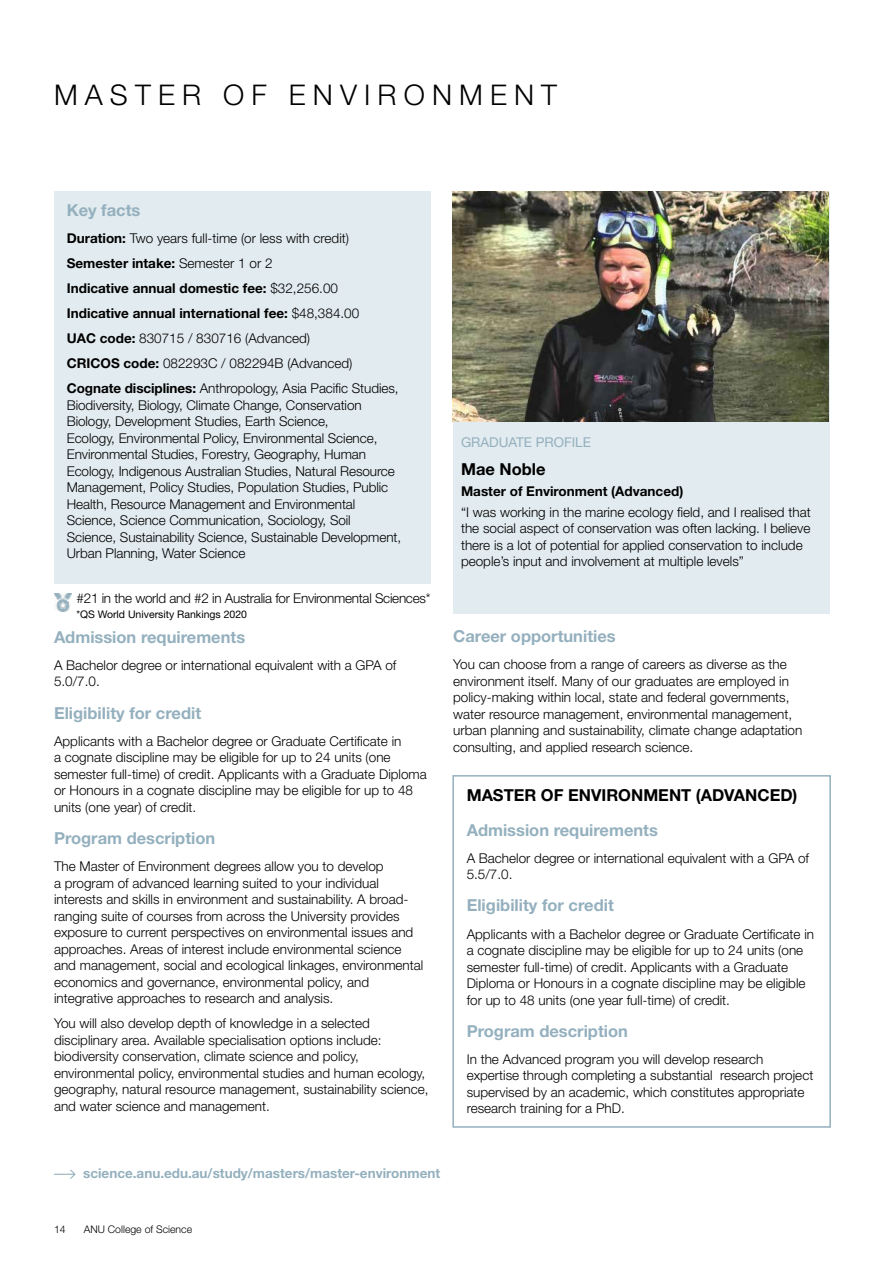
<style>
.page{position:relative;width:893px;height:1263px;background:#fff}
.page>*{position:absolute;margin:0;border:0;box-sizing:border-box;transform-origin:0 0}
.t1{font:300 28.5px "Helvetica Neue LT Std";letter-spacing:.25em;color:#000}
.t2{font:700 16.5px "Helvetica Neue LT Std";color:#94b0be}
.t3{font:700 16.5px "Helvetica Neue LT Std";color:#000}
.t4{font:300 13.5px/16.5px "Helvetica Neue LT Std";color:#000}
.t5{font:300 13.5px "Helvetica Neue LT Std";letter-spacing:-.02em;color:#000}
.t6{font:700 13.5px "Helvetica Neue LT Std";color:#94b0be}
.t7{font:700 13.5px "Helvetica Neue LT Std";color:#000}
.t8{font:13.5px "Helvetica Neue LT Std";color:#94b0be}
.t9{font:10.5px "Helvetica Neue LT Std";color:#000}
.t10{font:300 10.5px "Helvetica Neue LT Std";color:#000}
.s1{font-weight:700}
</style>
<div class="page">
<svg style="left:54px;top:1170px;width:22px;height:9px"></svg>
<div style="left:452px;top:775px;width:379px;height:353px;border:2px solid #94b0be"></div>
<div style="left:54px;top:191px;width:377px;height:393px;background:#e2ebef"></div>
<div style="left:453px;top:191px;width:376px;height:422px;background:#e2ebef"></div>
<img style="left:453px;top:191px;width:376px;height:231px">
<img style="left:54px;top:594px;width:18px;height:17px">
<h1 class="t1" style="left:54px;top:78px;width:505px">MASTER OF ENVIRONMENT</h1>
<p class="t2" style="left:67px;top:200px;width:75px">Key facts</p>
<p class="t4" style="left:67px;top:225px;width:333px;line-height:25px"><span class="s1">Duration:</span> Two years full-time (or less with credit)<br><span class="s1">Semester intake:</span> Semester 1 or 2<br><span class="s1">Indicative annual domestic fee:</span> $32,256.00<br><span class="s1">Indicative annual international fee:</span> $48,384.00<br><span class="s1">UAC code:</span> 830715 / 830716 (Advanced)<br><span class="s1">CRICOS code:</span> 082293C / 082294B (Advanced)<br><span class="s1">Cognate disciplines:</span> Anthropology, Asia Pacific Studies,</p>
<p class="t4" style="left:67px;top:396px;width:336px">Biodiversity, Biology, Climate Change, Conservation Biology, Development Studies, Earth Science,<br>Ecology, Environmental Policy, Environmental Science, Environmental Studies, Forestry, Geography, Human Ecology, Indigenous Australian Studies, Natural Resource Management, Policy Studies, Population Studies, Public Health, Resource Management and Environmental Science, Science Communication, Sociology, Soil Science, Sustainability Science, Sustainable Development, Urban Planning, Water Science</p>
<p class="t5" style="left:77px;top:590px;width:355px">#21 in the world and #2 in Australia for Environmental Sciences*</p>
<p class="t9" style="left:77px;top:608px;width:172px">*QS World University Rankings 2020</p>
<p class="t2" style="left:54px;top:627px;width:193px">Admission requirements</p>
<p class="t4" style="left:54px;top:656px;width:344px">A Bachelor degree or international equivalent with a GPA of<br>5.0/7.0.</p>
<p class="t2" style="left:54px;top:702px;width:149px">Eligibility for credit</p>
<p class="t4" style="left:54px;top:732px;width:374px">Applicants with a Bachelor degree or Graduate Certificate in<br>a cognate discipline may be eligible for up to 24 units (one semester full-time) of credit. Applicants with a Graduate Diploma or Honours in a cognate discipline may be eligible for up to 48 units (one year) of credit.</p>
<p class="t2" style="left:54px;top:828px;width:163px">Program description</p>
<p class="t4" style="left:54px;top:858px;width:371px">The Master of Environment degrees allow you to develop<br>a program of advanced learning suited to your individual interests and skills in environment and sustainability. A broad&shy;ranging suite of courses from across the University provides exposure to current perspectives on environmental issues and approaches. Areas of interest include environmental science and management, social and ecological linkages, environmental economics and governance, environmental policy, and integrative approaches to research and analysis.</p>
<p class="t4" style="left:54px;top:1015px;width:376px">You will also develop depth of knowledge in a selected disciplinary area. Available specialisation options include: biodiversity conservation, climate science and policy, environmental policy, environmental studies and human ecology, geography, natural resource management, sustainability science, and water science and management.</p>
<p class="t8" style="left:461px;top:434px;width:132px">GRADUATE PROFILE</p>
<p class="t3" style="left:461px;top:459px;width:86px">Mae Noble</p>
<p class="t7" style="left:461px;top:483px;width:224px">Master of Environment (Advanced)</p>
<p class="t4" style="left:461px;top:503px;width:351px">“I was working in the marine ecology field, and I realised that the social aspect of conservation was often lacking. I believe there is a lot of potential for applied conservation to include people’s input and involvement at multiple levels”</p>
<p class="t2" style="left:453px;top:626px;width:164px">Career opportunities</p>
<p class="t4" style="left:453px;top:656px;width:351px">You can choose from a range of careers as diverse as the environment itself. Many of our graduates are employed in policy-making within local, state and federal governments, water resource management, environmental management, urban planning and sustainability, climate change adaptation consulting, and applied research science.</p>
<p class="t3" style="left:467px;top:785px;width:332px">MASTER OF ENVIRONMENT (ADVANCED)</p>
<p class="t2" style="left:467px;top:819px;width:193px">Admission requirements</p>
<p class="t4" style="left:467px;top:849px;width:344px">A Bachelor degree or international equivalent with a GPA of<br>5.5/7.0.</p>
<p class="t2" style="left:467px;top:895px;width:149px">Eligibility for credit</p>
<p class="t4" style="left:467px;top:925px;width:349px">Applicants with a Bachelor degree or Graduate Certificate in a cognate discipline may be eligible for up to 24 units (one semester full-time) of credit. Applicants with a Graduate Diploma or Honours in a cognate discipline may be eligible for up to 48 units (one year full-time) of credit.</p>
<p class="t2" style="left:467px;top:1021px;width:163px">Program description</p>
<p class="t4" style="left:467px;top:1050px;width:348px">In the Advanced program you will develop research expertise through completing a substantial research project supervised by an academic, which constitutes appropriate research training for a PhD.</p>
<p class="t6" style="left:83px;top:1165px;width:359px">science.anu.edu.au/study/masters/master-environment</p>
<p class="t10" style="left:54px;top:1223px;width:13px">14</p>
<p class="t10" style="left:84px;top:1223px;width:110px">ANU College of Science</p>
</div>
